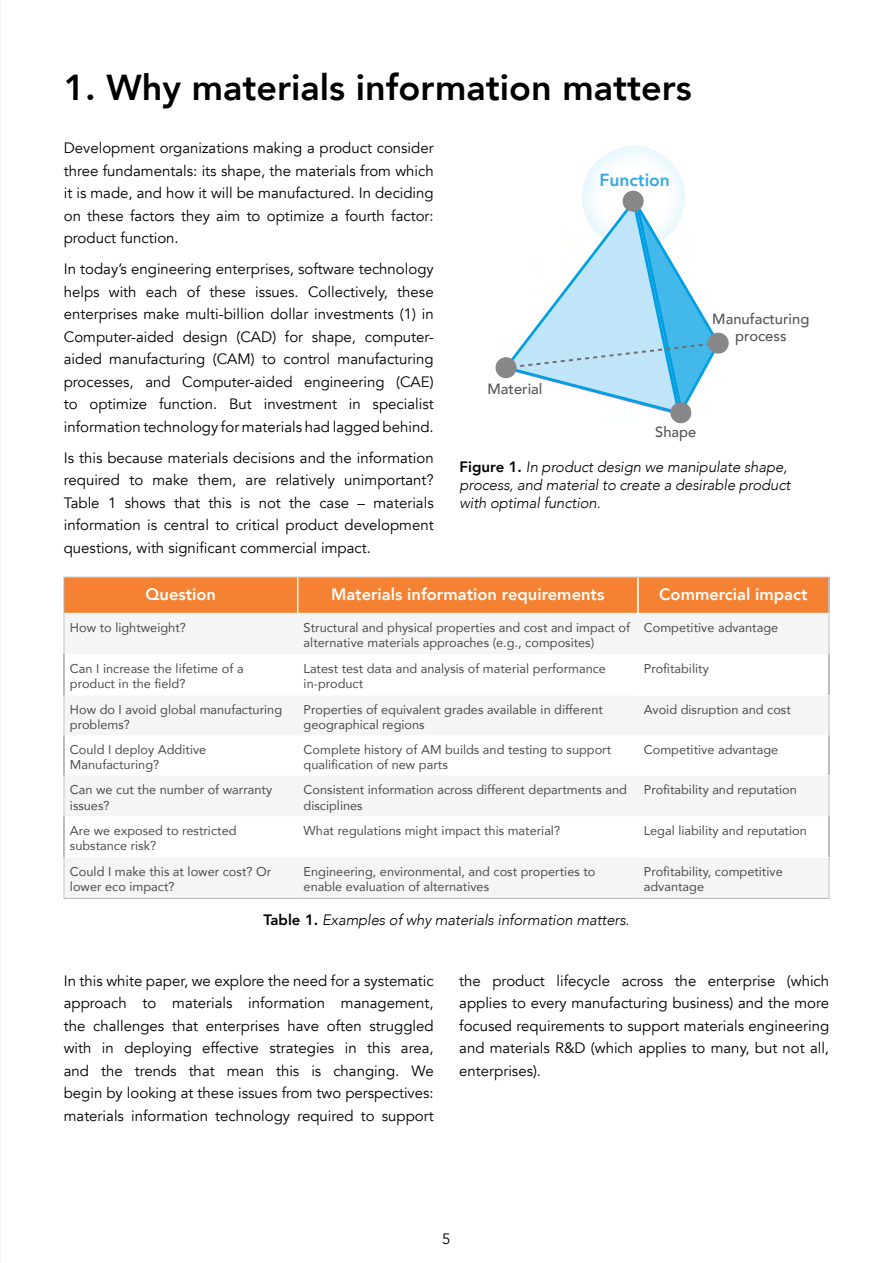
<style>
.page{position:relative;width:893px;height:1263px;background:#fff}
.page>*{position:absolute;margin:0;border:0;box-sizing:border-box;transform-origin:0 0}
.t1{font:800 36px "Avenir";color:#000}
.t2{font:800 17.4px "Avenir";color:#36a9e1}
.t3{font:800 16.5px "Avenir";color:#fff}
.t4{font:15px/22.5px "Avenir";color:#000;text-align:justify}
.t5{font:italic 300 15px/18px "Avenir";letter-spacing:-.01em;color:#000}
.t6{font:500 14.7px/17.7px "Avenir";color:#575756;text-align:center}
.t7{font:12.75px/15.3px "Avenir";color:#4c4d4f}
.s1{font-weight:800;font-style:normal}
</style>
<div class="page">
<hr style="left:0;top:0;width:1px;height:1263px;background:#f4f2f2">
<div style="left:582px;top:146px;width:103px;height:103px;background:linear-gradient(to right,#f6fcfe,#f7fcfe);border-radius:52px"></div>
<svg style="left:501px;top:198px;width:219px;height:221px"></svg>
<div style="left:623px;top:191px;width:21px;height:21px;background:#878787;border-radius:50%"></div>
<div style="left:708px;top:333px;width:21px;height:21px;background:#878787;border-radius:50%"></div>
<div style="left:670px;top:402px;width:21px;height:21px;background:#878787;border-radius:50%"></div>
<div style="left:495px;top:357px;width:21px;height:21px;background:#878787;border-radius:50%"></div>
<div style="left:65px;top:578px;width:764px;height:35px;background:#f58232"></div>
<hr style="left:64px;top:613px;width:1px;height:41px;background:#e1e1e1">
<hr style="left:829px;top:613px;width:1px;height:41px;background:#e1e1e1">
<hr style="left:64px;top:695px;width:1px;height:40px;background:#e1e1e1">
<hr style="left:64px;top:775px;width:1px;height:41px;background:#e1e1e1">
<hr style="left:64px;top:654px;width:1px;height:41px;background:#b5b5b5">
<hr style="left:829px;top:654px;width:1px;height:41px;background:#b5b5b5">
<hr style="left:64px;top:735px;width:1px;height:40px;background:#b5b5b5">
<hr style="left:829px;top:735px;width:1px;height:40px;background:#b5b5b5">
<hr style="left:64px;top:816px;width:1px;height:41px;background:#b5b5b5">
<hr style="left:829px;top:816px;width:1px;height:41px;background:#b5b5b5">
<hr style="left:64px;top:577px;width:234px;height:1px;background:#b5b5b5">
<hr style="left:298px;top:577px;width:340px;height:1px;background:#b5b5b5">
<hr style="left:638px;top:577px;width:191px;height:1px;background:#b5b5b5">
<hr style="left:64px;top:578px;width:1px;height:35px;background:#b5b5b5">
<hr style="left:297px;top:578px;width:1px;height:35px;background:#fff">
<hr style="left:298px;top:578px;width:1px;height:35px;background:#fff">
<hr style="left:637px;top:578px;width:1px;height:35px;background:#fff">
<hr style="left:638px;top:578px;width:1px;height:35px;background:#fff">
<hr style="left:829px;top:578px;width:1px;height:35px;background:#b5b5b5">
<hr style="left:64px;top:613px;width:234px;height:1px;background:#fff">
<hr style="left:829px;top:695px;width:1px;height:40px;background:#e1e1e1">
<hr style="left:829px;top:776px;width:1px;height:40px;background:#e1e1e1">
<hr style="left:64px;top:857px;width:1px;height:41px;background:#e1e1e1">
<hr style="left:829px;top:857px;width:1px;height:41px;background:#e1e1e1">
<hr style="left:64px;top:898px;width:234px;height:1px;background:#b5b5b5">
<hr style="left:298px;top:898px;width:340px;height:1px;background:#b5b5b5">
<hr style="left:638px;top:898px;width:191px;height:1px;background:#b5b5b5">
<h1 class="t1" style="left:64px;top:59px;width:629px">1. Why materials information matters</h1>
<p class="t4" style="left:64px;top:137px;width:371px">Development organizations making a product consider three fundamentals: its shape, the materials from which it is made, and how it will be manufactured. In deciding on these factors they aim to optimize a fourth factor: product function.</p>
<p class="t4" style="left:64px;top:258px;width:371px">In today’s engineering enterprises, software technology helps with each of these issues. Collectively, these enterprises make multi-billion dollar investments (1) in Computer-aided design (CAD) for shape, computer&shy;aided manufacturing (CAM) to control manufacturing processes, and Computer-aided engineering (CAE) to optimize function. But investment in specialist information technology for materials had lagged behind.</p>
<p class="t4" style="left:64px;top:447px;width:371px">Is this because materials decisions and the information required to make them, are relatively unimportant?<br>Table 1 shows that this is not the case – materials information is central to critical product development questions, with significant commercial impact.</p>
<p class="t2" style="left:599px;top:166px;width:72px">Function</p>
<p class="t6" style="left:712px;top:309px;width:99px">Manufacturing process</p>
<p class="t6" style="left:487px;top:379px;width:56px">Material</p>
<p class="t6" style="left:655px;top:422px;width:43px">Shape</p>
<p class="t5" style="left:460px;top:458px;width:332px"><span class="s1">Figure 1.</span> In product design we manipulate shape, process, and material to create a desirable product with optimal function.</p>
<p class="t3" style="left:146px;top:581px;width:72px">Question</p>
<p class="t3" style="left:331px;top:581px;width:275px">Materials information requirements</p>
<p class="t3" style="left:659px;top:581px;width:150px">Commercial impact</p>
<p class="t7" style="left:70px;top:620px;width:117px">How to lightweight?</p>
<p class="t7" style="left:304px;top:620px;width:328px">Structural and physical properties and cost and impact of alternative materials approaches (e. g. , composites)</p>
<p class="t7" style="left:644px;top:620px;width:136px">Competitive advantage</p>
<p class="t7" style="left:70px;top:661px;width:175px">Can I increase the lifetime of a product in the field?</p>
<p class="t7" style="left:304px;top:661px;width:304px">Latest test data and analysis of material performance in-product</p>
<p class="t7" style="left:644px;top:661px;width:66px">Profitability</p>
<p class="t7" style="left:70px;top:702px;width:214px">How do I avoid global manufacturing problems?</p>
<p class="t7" style="left:304px;top:702px;width:301px">Properties of equivalent grades available in different geographical regions</p>
<p class="t7" style="left:644px;top:702px;width:148px">Avoid disruption and cost</p>
<p class="t7" style="left:70px;top:742px;width:138px">Could I deploy Additive<br>Manufacturing?</p>
<p class="t7" style="left:304px;top:742px;width:309px">Complete history of AM builds and testing to support qualification of new parts</p>
<p class="t7" style="left:644px;top:742px;width:136px">Competitive advantage</p>
<p class="t7" style="left:70px;top:782px;width:204px">Can we cut the number of warranty issues?</p>
<p class="t7" style="left:304px;top:782px;width:325px">Consistent information across different departments and disciplines</p>
<p class="t7" style="left:644px;top:782px;width:155px">Profitability and reputation</p>
<p class="t7" style="left:70px;top:823px;width:168px">Are we exposed to restricted substance risk?</p>
<p class="t7" style="left:304px;top:823px;width:258px">What regulations might impact this material?</p>
<p class="t7" style="left:644px;top:823px;width:164px">Legal liability and reputation</p>
<p class="t7" style="left:70px;top:864px;width:203px">Could I make this at lower cost? Or lower eco impact?</p>
<p class="t7" style="left:304px;top:864px;width:293px">Engineering, environmental, and cost properties to enable evaluation of alternatives</p>
<p class="t7" style="left:644px;top:864px;width:140px">Profitability, competitive advantage</p>
<p class="t5" style="left:263px;top:911px;width:368px"><span class="s1">Table 1.</span> Examples of why materials information matters.</p>
<p class="t4" style="left:64px;top:969px;width:371px">In this white paper, we explore the need for a systematic approach to materials information management, the challenges that enterprises have often struggled with in deploying effective strategies in this area, and the trends that mean this is changing. We begin by looking at these issues from two perspectives: materials information technology required to support</p>
<p class="t4" style="left:459px;top:969px;width:371px">the product lifecycle across the enterprise (which applies to every manufacturing business) and the more focused requirements to support materials engineering and materials R&amp;D (which applies to many, but not all, enterprises).</p>
<p class="t4" style="left:442px;top:1228px;width:10px">5</p>
</div>
